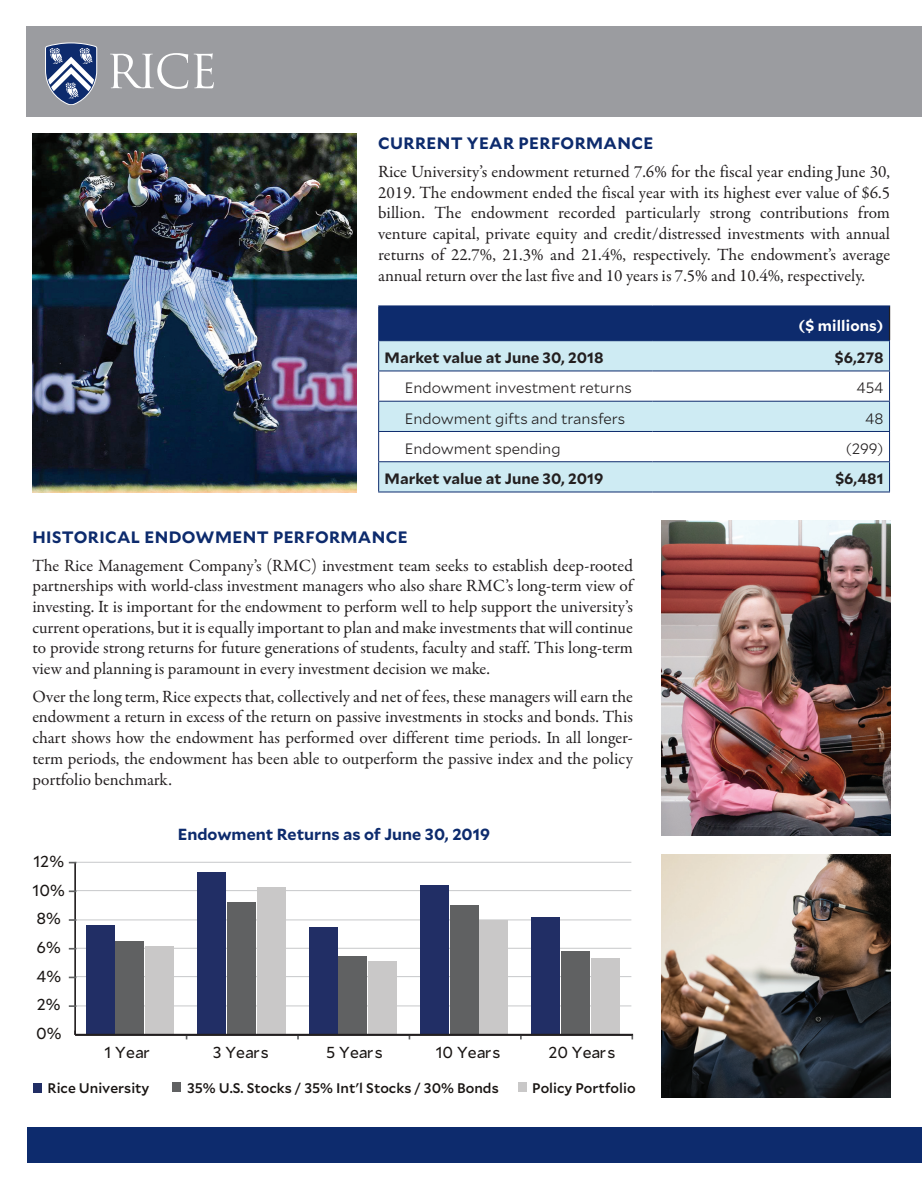
<style>
.page{position:relative;width:922px;height:1186px;background:#fff}
.page>*{position:absolute;margin:0;border:0;box-sizing:border-box;transform-origin:0 0}
.t1{font:17.25px/20.7px "Garamond Premr Pro";color:#231f20;text-align:justify}
.t2{font:700 16.5px "Mallory";letter-spacing:.025em;color:#0d2b6d}
.t3{font:700 16.05px "Mallory";color:#0d2b6d}
.t4{font:15.9px "Mallory";color:#191513}
.t5{font:300 15px "Mallory";color:#231f20}
.t6{font:700 15px "Mallory";color:#231f20}
.t7{font:700 15px "Mallory";letter-spacing:.01em;color:#fff}
.t8{font:500 13.95px "Mallory";color:#191513}
</style>
<div class="page">
<img style="left:32px;top:134px;width:324px;height:358px">
<div style="left:26px;top:26px;width:896px;height:91px;background:#9b9ca0"></div>
<div style="left:27px;top:1126px;width:895px;height:35px;background:#0d2b6d"></div>
<hr style="left:75px;top:861px;width:556px;height:1px;background:#c7c8ca">
<hr style="left:75px;top:890px;width:556px;height:1px;background:#c7c8ca">
<hr style="left:75px;top:919px;width:556px;height:1px;background:#c7c8ca">
<hr style="left:75px;top:947px;width:556px;height:1px;background:#c7c8ca">
<hr style="left:75px;top:976px;width:556px;height:1px;background:#c7c8ca">
<hr style="left:75px;top:1005px;width:556px;height:1px;background:#c7c8ca">
<div style="left:34px;top:1082px;width:8px;height:10px;background:#212e65"></div>
<hr style="left:74px;top:862px;width:2px;height:172px;background:#231f20">
<svg style="left:69px;top:976px;width:7px;height:2px"></svg>
<svg style="left:69px;top:947px;width:7px;height:2px"></svg>
<svg style="left:69px;top:890px;width:7px;height:2px"></svg>
<svg style="left:69px;top:861px;width:7px;height:2px"></svg>
<div style="left:145px;top:945px;width:29px;height:89px;background:#c9c8c8"></div>
<div style="left:257px;top:886px;width:28px;height:148px;background:#c9c8c8"></div>
<div style="left:368px;top:961px;width:29px;height:73px;background:#c9c8c8"></div>
<div style="left:479px;top:919px;width:29px;height:115px;background:#c9c8c8"></div>
<div style="left:591px;top:958px;width:29px;height:76px;background:#c9c8c8"></div>
<div style="left:116px;top:941px;width:28px;height:93px;background:#606162"></div>
<div style="left:227px;top:902px;width:29px;height:132px;background:#606162"></div>
<div style="left:338px;top:955px;width:29px;height:79px;background:#606162"></div>
<div style="left:450px;top:905px;width:28px;height:129px;background:#606162"></div>
<div style="left:561px;top:951px;width:29px;height:83px;background:#606162"></div>
<div style="left:86px;top:925px;width:29px;height:109px;background:#212e65"></div>
<div style="left:197px;top:872px;width:29px;height:162px;background:#212e65"></div>
<div style="left:309px;top:927px;width:28px;height:107px;background:#212e65"></div>
<div style="left:420px;top:885px;width:29px;height:149px;background:#212e65"></div>
<div style="left:531px;top:917px;width:29px;height:117px;background:#212e65"></div>
<div style="left:518px;top:1082px;width:9px;height:10px;background:#c9c8c8"></div>
<div style="left:172px;top:1082px;width:9px;height:9px;background:#606162"></div>
<hr style="left:75px;top:1033px;width:558px;height:2px;background:#231f20">
<div style="left:379px;top:306px;width:510px;height:34px;background:#0d2b6d"></div>
<div style="left:379px;top:341px;width:510px;height:150px;background:#ceebf3"></div>
<svg style="left:379px;top:371px;width:510px;height:90px"></svg>
<hr style="left:889px;top:306px;width:1px;height:34px;background:#231f20">
<hr style="left:378px;top:306px;width:1px;height:34px;background:#0d2b6d">
<hr style="left:378px;top:305px;width:274px;height:1px;background:#0d2b6d">
<hr style="left:652px;top:305px;width:238px;height:1px;background:#0d2b6d">
<hr style="left:378px;top:340px;width:274px;height:1px;background:#0d2b6d">
<hr style="left:652px;top:340px;width:238px;height:1px;background:#0d2b6d">
<svg style="left:378px;top:341px;width:1px;height:29px"></svg>
<svg style="left:889px;top:341px;width:1px;height:29px"></svg>
<hr style="left:378px;top:371px;width:1px;height:30px;background:#0d2b6d">
<hr style="left:378px;top:370px;width:274px;height:1px;background:#0d2b6d">
<hr style="left:652px;top:370px;width:238px;height:1px;background:#0d2b6d">
<hr style="left:889px;top:371px;width:1px;height:30px;background:#0d2b6d">
<hr style="left:378px;top:401px;width:1px;height:30px;background:#0d2b6d">
<hr style="left:378px;top:401px;width:274px;height:1px;background:#0d2b6d">
<hr style="left:652px;top:401px;width:238px;height:1px;background:#0d2b6d">
<hr style="left:889px;top:401px;width:1px;height:30px;background:#0d2b6d">
<hr style="left:378px;top:431px;width:274px;height:1px;background:#0d2b6d">
<hr style="left:652px;top:431px;width:238px;height:1px;background:#0d2b6d">
<svg style="left:378px;top:432px;width:1px;height:59px"></svg>
<hr style="left:378px;top:461px;width:274px;height:1px;background:#0d2b6d">
<hr style="left:378px;top:491px;width:274px;height:1px;background:#0d2b6d">
<hr style="left:652px;top:461px;width:238px;height:1px;background:#0d2b6d">
<svg style="left:889px;top:432px;width:1px;height:59px"></svg>
<hr style="left:652px;top:491px;width:238px;height:1px;background:#0d2b6d">
<svg style="left:45px;top:43px;width:52px;height:62px"></svg>
<svg style="left:110px;top:53px;width:78px;height:36px"></svg>
<svg style="left:194px;top:53px;width:20px;height:35px"></svg>
<img style="left:662px;top:520px;width:228px;height:315px">
<img style="left:662px;top:854px;width:228px;height:242px">
<p class="t2" style="left:378px;top:131px;width:277px">CURRENT YEAR PERFORMANCE</p>
<p class="t1" style="left:378px;top:161px;width:513px">Rice University’s endowment returned 7.6% for the fiscal year ending June 30, 2019. The endowment ended the fiscal year with its highest ever value of $6.5 billion. The endowment recorded particularly strong contributions from venture capital, private equity and credit/distressed investments with annual returns of 22.7%, 21.3% and 21.4%, respectively. The endowment’s average annual return over the last five and 10 years is 7.5% and 10.4%, respectively.</p>
<p class="t7" style="left:798px;top:314px;width:86px">($ millions)</p>
<p class="t6" style="left:385px;top:346px;width:220px">Market value at June 30, 2018</p>
<p class="t6" style="left:835px;top:346px;width:50px">$6,278</p>
<p class="t5" style="left:405px;top:377px;width:228px">Endowment investment returns</p>
<p class="t5" style="left:856px;top:377px;width:29px">454</p>
<p class="t5" style="left:405px;top:407px;width:222px">Endowment gifts and transfers</p>
<p class="t5" style="left:865px;top:407px;width:20px">48</p>
<p class="t5" style="left:405px;top:437px;width:157px">Endowment spending</p>
<p class="t5" style="left:846px;top:437px;width:39px">(299)</p>
<p class="t6" style="left:385px;top:467px;width:220px">Market value at June 30, 2019</p>
<p class="t6" style="left:835px;top:467px;width:50px">$6,481</p>
<p class="t2" style="left:32px;top:525px;width:377px">HISTORICAL ENDOWMENT PERFORMANCE</p>
<p class="t1" style="left:32px;top:555px;width:602px">The Rice Management Company’s (RMC) investment team seeks to establish deep-rooted partnerships with world-class investment managers who also share RMC’s long-term view of investing. It is important for the endowment to perform well to help support the university’s current operations, but it is equally important to plan and make investments that will continue to provide strong returns for future generations of students, faculty and staff. This long-term view and planning is paramount in every investment decision we make.</p>
<p class="t1" style="left:32px;top:686px;width:602px">Over the long term, Rice expects that, collectively and net of fees, these managers will earn the endowment a return in excess of the return on passive investments in stocks and bonds. This chart shows how the endowment has performed over different time periods. In all longer&shy;term periods, the endowment has been able to outperform the passive index and the policy portfolio benchmark.</p>
<p class="t4" style="left:33px;top:849px;width:32px">12%</p>
<p class="t4" style="left:33px;top:878px;width:34px">10%</p>
<p class="t4" style="left:37px;top:907px;width:26px">8%</p>
<p class="t4" style="left:37px;top:935px;width:26px">6%</p>
<p class="t4" style="left:36px;top:964px;width:26px">4%</p>
<p class="t4" style="left:37px;top:993px;width:25px">2%</p>
<p class="t4" style="left:36px;top:1021px;width:27px">0%</p>
<p class="t3" style="left:178px;top:821px;width:314px">Endowment Returns as of June 30, 2019</p>
<p class="t4" style="left:105px;top:1040px;width:46px">1 Year</p>
<p class="t4" style="left:213px;top:1040px;width:57px">3 Years</p>
<p class="t4" style="left:326px;top:1040px;width:58px">5 Years</p>
<p class="t4" style="left:436px;top:1040px;width:66px">10 Years</p>
<p class="t4" style="left:548px;top:1040px;width:68px">20 Years</p>
<p class="t8" style="left:187px;top:1078px;width:313px">35% U.S. Stocks / 35% Int'l Stocks / 30% Bonds</p>
<p class="t8" style="left:532px;top:1078px;width:105px">Policy Portfolio</p>
<p class="t8" style="left:48px;top:1078px;width:103px">Rice University</p>
</div>
